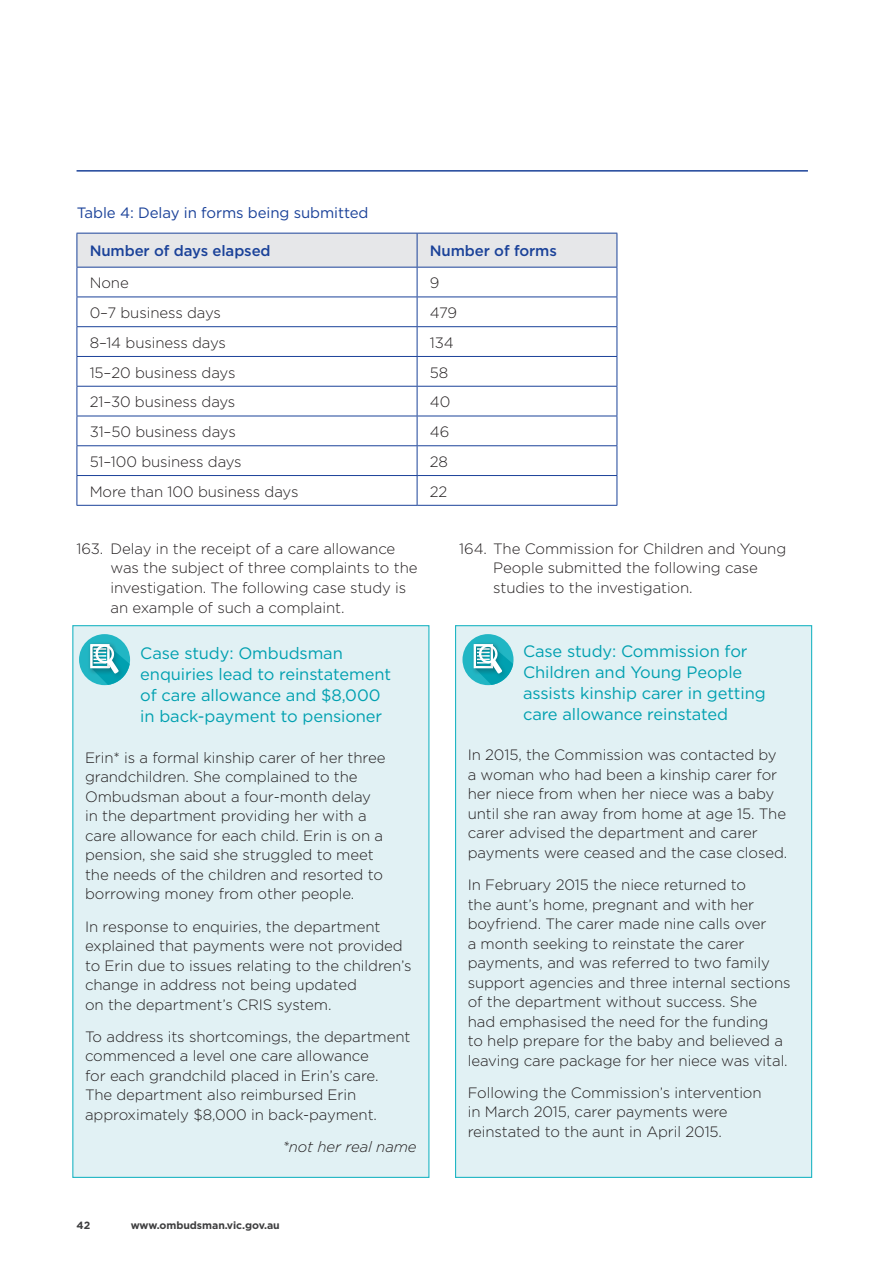
<style>
.page{position:relative;width:893px;height:1263px;background:#fff}
.page>*{position:absolute;margin:0;border:0;box-sizing:border-box;transform-origin:0 0}
.t1{font:16.5px/21px "Gotham";letter-spacing:-.005em;color:#00a0b0}
.t2{font:300 15px/19.5px "Gotham";letter-spacing:-.005em;color:#231f20}
.t3{font:15px "Gotham";letter-spacing:-.005em;color:#1b4299}
.t4{font:500 15px "Gotham";letter-spacing:-.005em;color:#1b4299}
.t5{font:italic 300 15px "Gotham";letter-spacing:-.005em;color:#231f20}
.t6{font:700 10.5px "Gotham";letter-spacing:-.005em;color:#3e3e3f}
</style>
<div class="page">
<hr style="left:77px;top:170px;width:731px;height:2px;background:#1b4299">
<div style="left:455px;top:625px;width:357px;height:553px;background:#e1f1f4;border:1px solid #21b6c4"></div>
<div style="left:72px;top:625px;width:357px;height:553px;background:#e1f1f4;border:1px solid #21b6c4"></div>
<svg style="left:77px;top:233px;width:541px;height:272px"></svg>
<hr style="left:77px;top:505px;width:340px;height:1px;background:#1b4299">
<hr style="left:417px;top:505px;width:200px;height:1px;background:#1b4299">
<svg style="left:79px;top:634px;width:51px;height:51px"></svg>
<svg style="left:462px;top:634px;width:51px;height:51px"></svg>
<p class="t3" style="left:77px;top:205px;width:293px">Table 4: Delay in forms being submitted</p>
<p class="t4" style="left:90px;top:243px;width:183px">Number of days elapsed</p>
<p class="t4" style="left:430px;top:243px;width:129px">Number of forms</p>
<p class="t2" style="left:90px;top:273px;width:41px">None</p>
<p class="t2" style="left:430px;top:273px;width:11px">9</p>
<p class="t2" style="left:90px;top:303px;width:133px">0–7 business days</p>
<p class="t2" style="left:430px;top:303px;width:29px">479</p>
<p class="t2" style="left:90px;top:333px;width:138px">8–14 business days</p>
<p class="t2" style="left:430px;top:333px;width:25px">134</p>
<p class="t2" style="left:90px;top:362px;width:147px">15–20 business days</p>
<p class="t2" style="left:430px;top:362px;width:20px">58</p>
<p class="t2" style="left:90px;top:392px;width:147px">21–30 business days</p>
<p class="t2" style="left:430px;top:392px;width:22px">40</p>
<p class="t2" style="left:90px;top:422px;width:148px">31–50 business days</p>
<p class="t2" style="left:430px;top:422px;width:21px">46</p>
<p class="t2" style="left:90px;top:452px;width:154px">51–100 business days</p>
<p class="t2" style="left:430px;top:452px;width:20px">28</p>
<p class="t2" style="left:90px;top:481px;width:210px">More than 100 business days</p>
<p class="t2" style="left:430px;top:481px;width:19px">22</p>
<p class="t2" style="left:111px;top:539px;width:308px;text-indent:-34px">163. Delay in the receipt of a care allowance was the subject of three complaints to the investigation. The following case study is an example of such a complaint.</p>
<p class="t1" style="left:140px;top:642px;width:252px">Case study: Ombudsman enquiries lead to reinstatement of care allowance and $8,000 in back-payment to pensioner</p>
<p class="t2" style="left:85px;top:747px;width:302px">Erin* is a formal kinship carer of her three grandchildren. She complained to the Ombudsman about a four-month delay in the department providing her with a care allowance for each child. Erin is on a pension, she said she struggled to meet the needs of the children and resorted to borrowing money from other people.</p>
<p class="t2" style="left:85px;top:916px;width:328px">In response to enquiries, the department explained that payments were not provided to Erin due to issues relating to the children’s change in address not being updated<br>on the department’s CRIS system.</p>
<p class="t2" style="left:85px;top:1026px;width:327px">To address its shortcomings, the department commenced a level one care allowance<br>for each grandchild placed in Erin’s care.<br>The department also reimbursed Erin approximately $8,000 in back-payment.</p>
<p class="t5" style="left:282px;top:1138px;width:136px">*not her real name</p>
<p class="t6" style="left:77px;top:1219px;width:15px">42</p>
<p class="t6" style="left:131px;top:1219px;width:151px">www.ombudsman.vic.gov.au</p>
<p class="t2" style="left:493px;top:539px;width:294px;text-indent:-34px">164. The Commission for Children and Young<br>People submitted the following case studies to the investigation.</p>
<p class="t1" style="left:523px;top:640px;width:244px">Case study: Commission for<br>Children and Young People assists kinship carer in getting care allowance reinstated</p>
<p class="t2" style="left:468px;top:745px;width:321px">In 2015, the Commission was contacted by a woman who had been a kinship carer for her niece from when her niece was a baby until she ran away from home at age 15. The carer advised the department and carer payments were ceased and the case closed.</p>
<p class="t2" style="left:468px;top:875px;width:324px">In February 2015 the niece returned to<br>the aunt’s home, pregnant and with her boyfriend. The carer made nine calls over<br>a month seeking to reinstate the carer payments, and was referred to two family support agencies and three internal sections of the department without success. She<br>had emphasised the need for the funding<br>to help prepare for the baby and believed a leaving care package for her niece was vital.</p>
<p class="t2" style="left:468px;top:1082px;width:295px">Following the Commission’s intervention in March 2015, carer payments were reinstated to the aunt in April 2015.</p>
</div>
